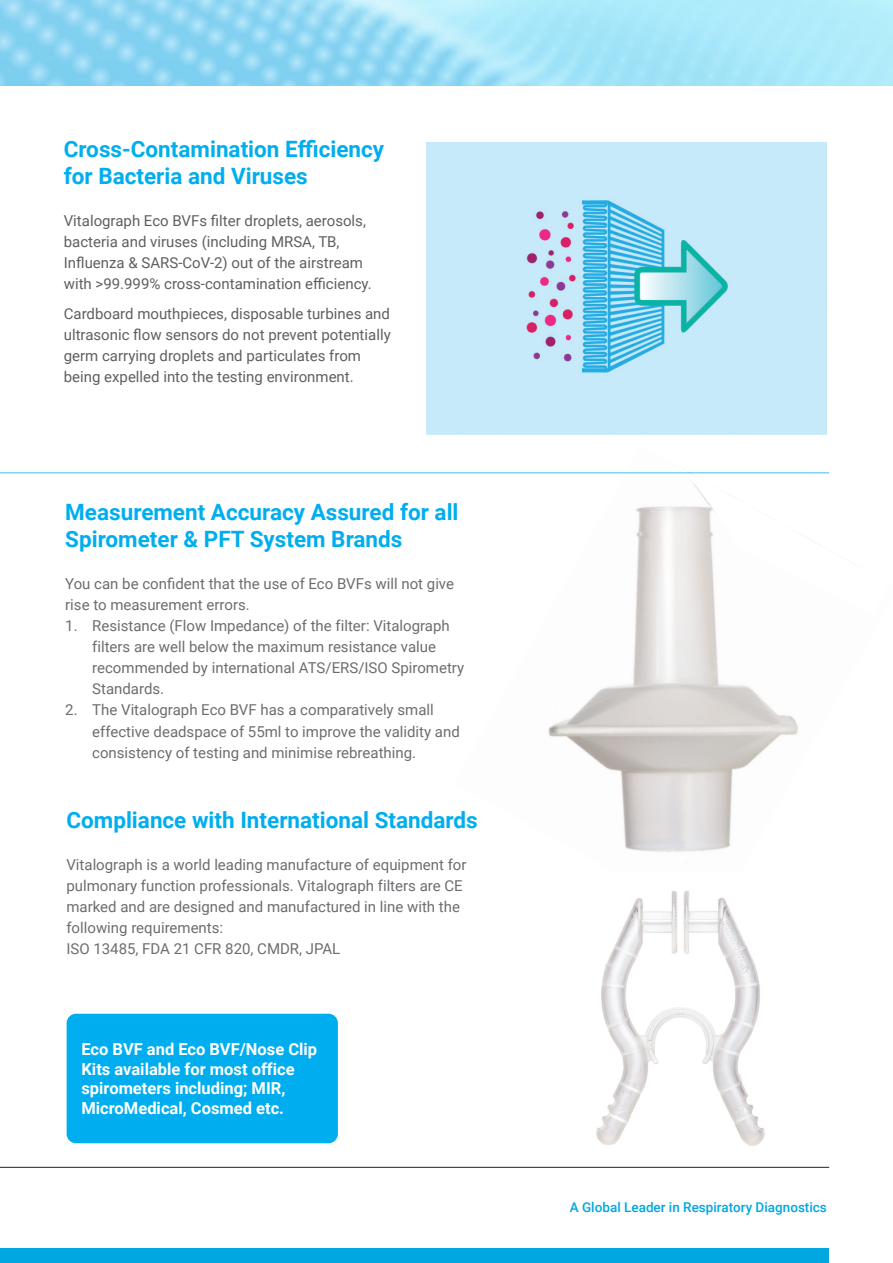
<style>
.page{position:relative;width:893px;height:1263px;background:#fff}
.page>*{position:absolute;margin:0;border:0;box-sizing:border-box;transform-origin:0 0}
._5_Bullet_Body_Text{font:700 22.5px/27px "Roboto";color:#00aeef}
._5_Bullet_Body_Text-2{font:700 16.5px/19.8px "Roboto";color:#fff}
._5_Bullet_Body_Text-3{font:15px/21px "Roboto";color:#6c6d70}
.Normal_Text{font:15px/21px "Roboto";color:#5f5f62}
.t1{font:500 13.5px "Roboto";color:#00a7e1}
</style>
<div class="page">
<hr style="left:0;top:1167px;width:829px;height:1px;background:#231f20">
<div style="left:0;top:1248px;width:829px;height:15px;background:#00a7e1"></div>
<img style="left:454px;top:473px;width:344px;height:379px">
<svg style="left:678px;top:470px;width:178px;height:145px"></svg>
<img style="left:624px;top:891px;width:141px;height:255px">
<svg style="left:596px;top:926px;width:28px;height:219px"></svg>
<img style="left:427px;top:143px;width:400px;height:291px">
<div style="left:67px;top:1014px;width:271px;height:129px;background:#00aeef;border-radius:9px"></div>
<hr style="left:0;top:472px;width:829px;height:1px;background:#00a7e1">
<p class="_5_Bullet_Body_Text" style="left:64px;top:135px;width:322px">Cross-Contamination Efficiency</p>
<p class="_5_Bullet_Body_Text" style="left:64px;top:162px;width:246px">for Bacteria and Viruses</p>
<p class="Normal_Text" style="left:64px;top:210px;width:309px">Vitalograph Eco BVFs filter droplets, aerosols, bacteria and viruses (including MRSA, TB, Influenza &amp; SARS-CoV-2) out of the airstream with &gt;99.999% cross-contamination efficiency.</p>
<p class="Normal_Text" style="left:64px;top:302px;width:328px">Cardboard mouthpieces, disposable turbines and ultrasonic flow sensors do not prevent potentially germ carrying droplets and particulates from being expelled into the testing environment.</p>
<p class="_5_Bullet_Body_Text" style="left:65px;top:498px;width:395px">Measurement Accuracy Assured for all<br>Spirometer &amp; PFT System Brands</p>
<p class="_5_Bullet_Body_Text-3" style="left:65px;top:573px;width:390px">You can be confident that the use of Eco BVFs will not give rise to measurement errors.</p>
<p class="_5_Bullet_Body_Text-3" style="left:92px;top:615px;width:374px;text-indent:-27px">1. Resistance (Flow Impedance) of the filter: Vitalograph filters are well below the maximum resistance value recommended by international ATS/ERS/ISO Spirometry Standards.</p>
<p class="_5_Bullet_Body_Text-3" style="left:92px;top:699px;width:369px;text-indent:-27px">2. The Vitalograph Eco BVF has a comparatively small effective deadspace of 55ml to improve the validity and consistency of testing and minimise rebreathing.</p>
<p class="_5_Bullet_Body_Text" style="left:66px;top:806px;width:413px">Compliance with International Standards</p>
<p class="_5_Bullet_Body_Text-3" style="left:66px;top:853px;width:402px">Vitalograph is a world leading manufacture of equipment for pulmonary function professionals. Vitalograph filters are CE marked and are designed and manufactured in line with the following requirements:</p>
<p class="_5_Bullet_Body_Text-3" style="left:66px;top:937px;width:275px">ISO 13485, FDA 21 CFR 820, CMDR, JPAL</p>
<p class="_5_Bullet_Body_Text-2" style="left:81px;top:1038px;width:237px">Eco BVF and Eco BVF/Nose Clip<br>Kits available for most office spirometers including; MIR,<br>MicroMedical, Cosmed etc.</p>
<p class="t1" style="left:570px;top:1198px;width:259px">A Global Leader in Respiratory Diagnostics</p>
</div>
